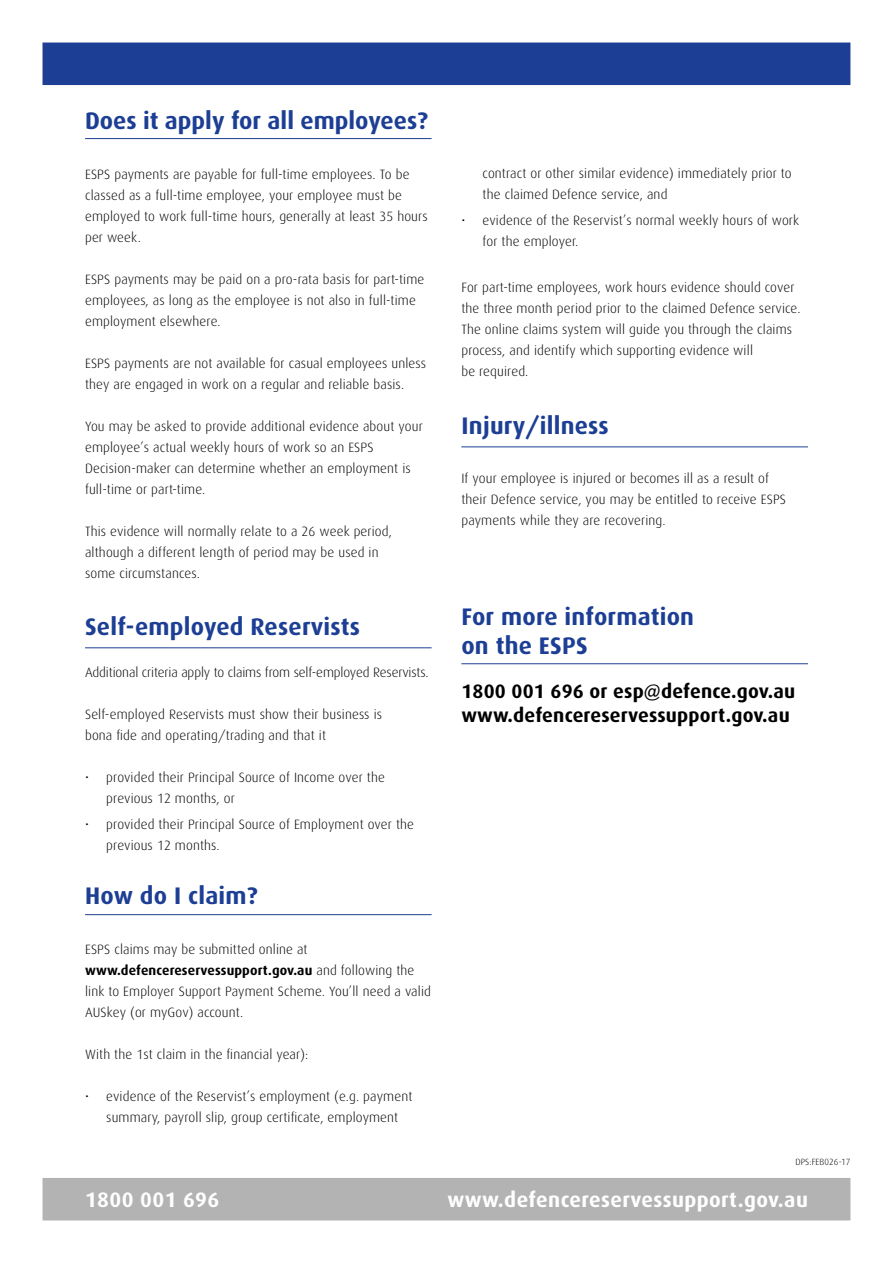
<style>
.page{position:relative;width:893px;height:1263px;background:#fff}
.page>*{position:absolute;margin:0;border:0;box-sizing:border-box;transform-origin:0 0}
.heading{font:700 24px/28.8px "Dax";letter-spacing:.01em;color:#1c3e94}
.text{font:700 24px "Dax";letter-spacing:.01em;color:#1c3e94}
.t1{font:700 21px "Dax";letter-spacing:.02em;color:#fff}
.heading-2{font:700 19.5px "Dax";letter-spacing:.01em;color:#000}
.text-2{font:300 13.5px/21px "Dax";letter-spacing:.01em;color:#000}
.heading-3{font:300 13.5px/21px "Dax";letter-spacing:.005em;color:#000}
.heading-4{font:300 9px "Dax";letter-spacing:.01em;color:#000}
.s1{font-weight:700}
</style>
<div class="page">
<div style="left:43px;top:1178px;width:807px;height:42px;background:#b2b3b2"></div>
<div style="left:43px;top:43px;width:807px;height:42px;background:#1c3e94"></div>
<hr style="left:85px;top:138px;width:347px;height:1px;background:#1c3e94">
<hr style="left:85px;top:647px;width:347px;height:1px;background:#1c3e94">
<hr style="left:461px;top:446px;width:347px;height:1px;background:#1c3e94">
<hr style="left:461px;top:663px;width:347px;height:1px;background:#1c3e94">
<hr style="left:85px;top:914px;width:347px;height:1px;background:#1c3e94">
<p class="heading" style="left:85px;top:106px;width:344px">Does it apply for all employees?</p>
<p class="text-2" style="left:85px;top:164px;width:344px">ESPS payments are payable for full-time employees. To be classed as a full-time employee, your employee must be employed to work full-time hours, generally at least 35 hours per week.</p>
<p class="text-2" style="left:85px;top:269px;width:341px">ESPS payments may be paid on a pro-rata basis for part-time employees, as long as the employee is not also in full-time employment elsewhere.</p>
<p class="text-2" style="left:85px;top:353px;width:343px">ESPS payments are not available for casual employees unless they are engaged in work on a regular and reliable basis.</p>
<p class="text-2" style="left:85px;top:416px;width:339px">You may be asked to provide additional evidence about your employee’s actual weekly hours of work so an ESPS Decision-maker can determine whether an employment is full-time or part-time.</p>
<p class="text-2" style="left:85px;top:521px;width:309px">This evidence will normally relate to a 26 week period, although a different length of period may be used in some circumstances.</p>
<p class="text" style="left:85px;top:613px;width:277px">Self-employed Reservists</p>
<p class="heading-3" style="left:85px;top:662px;width:345px">Additional criteria apply to claims from self-employed Reservists.</p>
<p class="heading-3" style="left:85px;top:704px;width:299px">Self-employed Reservists must show their business is bona fide and operating/trading and that it</p>
<p class="text-2" style="left:106px;top:767px;width:280px;text-indent:-21px">• provided their Principal Source of Income over the previous 12 months, or</p>
<p class="text-2" style="left:106px;top:814px;width:309px;text-indent:-21px">• provided their Principal Source of Employment over the previous 12 months.</p>
<p class="heading" style="left:85px;top:881px;width:174px">How do I claim?</p>
<p class="text-2" style="left:85px;top:938px;width:347px">ESPS claims may be submitted online at <span class="s1">www.defencereservessupport.gov.au</span> and following the link to Employer Support Payment Scheme. You’ll need a valid AUSkey (or myGov) account.</p>
<p class="text-2" style="left:85px;top:1043px;width:225px">With the 1st claim in the financial year):</p>
<p class="text-2" style="left:85px;top:1085px;width:329px;text-align:center">• evidence of the Reservist’s employment (e.g. payment summary, payroll slip, group certificate, employment</p>
<p class="text-2" style="left:483px;top:163px;width:311px">contract or other similar evidence) immediately prior to the claimed Defence service, and</p>
<p class="text-2" style="left:483px;top:210px;width:318px;text-indent:-21px">• evidence of the Reservist’s normal weekly hours of work for the employer.</p>
<p class="text-2" style="left:461px;top:277px;width:341px">For part-time employees, work hours evidence should cover the three month period prior to the claimed Defence service.</p>
<p class="text-2" style="left:461px;top:319px;width:332px">The online claims system will guide you through the claims process, and identify which supporting evidence will<br>be required.</p>
<p class="heading" style="left:461px;top:411px;width:149px">Injury/illness</p>
<p class="text-2" style="left:461px;top:468px;width:326px">If your employee is injured or becomes ill as a result of their Defence service, you may be entitled to receive ESPS payments while they are recovering.</p>
<p class="heading" style="left:461px;top:602px;width:234px">For more information on the ESPS</p>
<p class="heading-2" style="left:461px;top:680px;width:335px">1800 001 696 or esp@defence.gov.au</p>
<p class="heading-2" style="left:461px;top:704px;width:330px">www.defencereservessupport.gov.au</p>
<p class="heading-4" style="left:795px;top:1157px;width:57px">DPS:FEB026-17</p>
<p class="t1" style="left:85px;top:1187px;width:136px">1800 001 696</p>
<p class="t1" style="left:448px;top:1187px;width:362px">www.defencereservessupport.gov.au</p>
</div>
